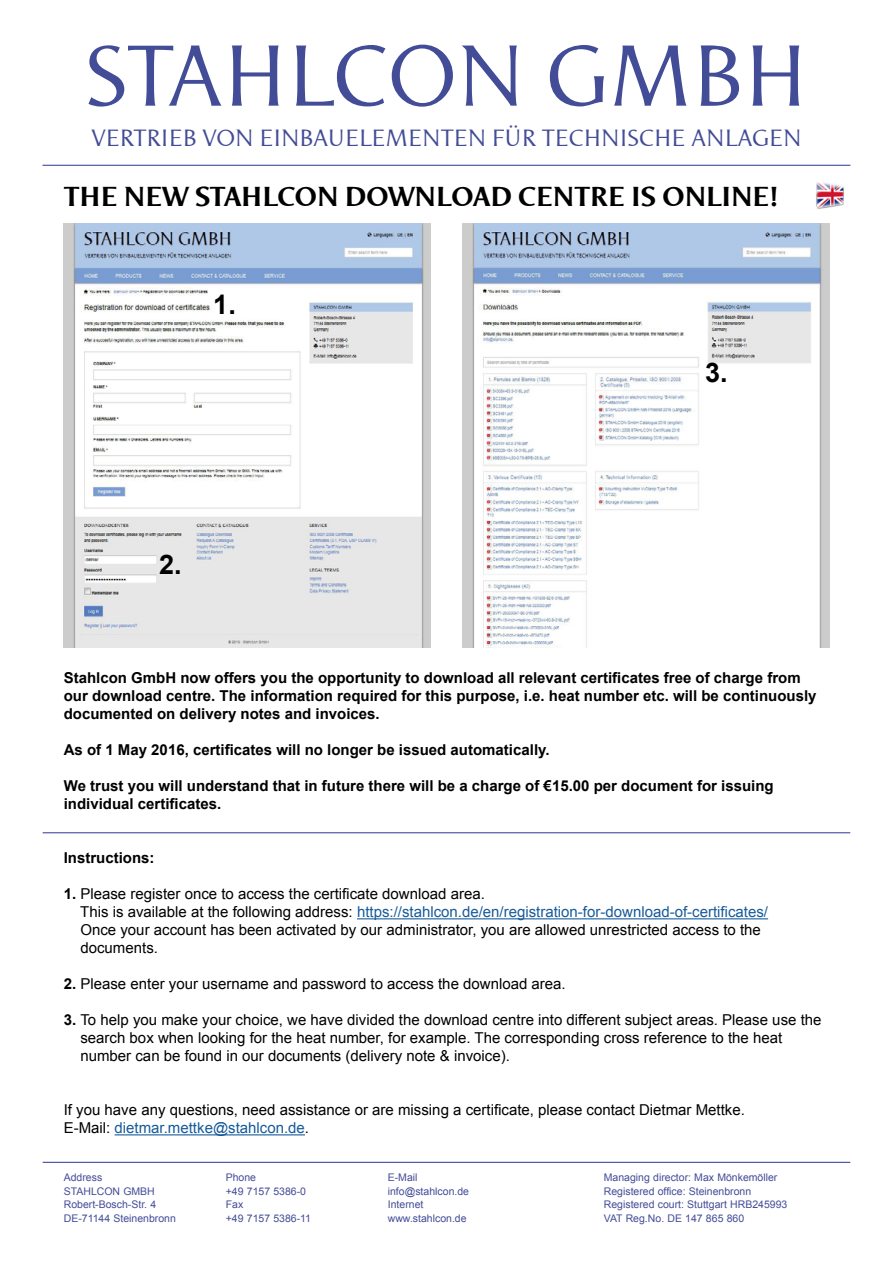
<style>
.page{position:relative;width:893px;height:1263px;background:#fff}
.page>*{position:absolute;margin:0;border:0;box-sizing:border-box;transform-origin:0 0}
.t1{font:90px "Odense";color:#434c97}
.t2{font:700 28.5px "Odense";color:#000}
.t3{font:700 27px "Arial";color:#000}
.t4{font:24.45px "Odense";color:#434c97}
.t5{font:15px/18px "Arial";color:#000}
.t6{font:700 15px/18px "Arial";color:#000}
.t7{font:10.5px "Arial";color:#434c97}
.s1{font-weight:700}
.s2{color:#165b9a}
</style>
<div class="page">
<img style="left:64px;top:223px;width:367px;height:425px">
<img style="left:462px;top:223px;width:367px;height:425px">
<hr style="left:357px;top:918px;width:411px;height:1px;background:#165b9a">
<hr style="left:115px;top:1134px;width:190px;height:1px;background:#165b9a">
<hr style="left:43px;top:165px;width:807px;height:1px;background:#434c97">
<hr style="left:43px;top:1162px;width:807px;height:1px;background:#434c97">
<hr style="left:43px;top:832px;width:807px;height:1px;background:#434c97">
<img style="left:816px;top:182px;width:28px;height:27px">
<h1 class="t1" style="left:85px;top:23px;width:724px">STAHLCON GMBH</h1>
<h3 class="t4" style="left:91px;top:124px;width:712px">VERTRIEB VON EINBAUELEMENTEN FÜR TECHNISCHE ANLAGEN</h3>
<h2 class="t2" style="left:64px;top:180px;width:716px">THE NEW STAHLCON DOWNLOAD CENTRE IS ONLINE!</h2>
<h3 class="t3" style="left:213px;top:286px;width:24px">1.</h3>
<h3 class="t3" style="left:159px;top:546px;width:24px">2.</h3>
<h3 class="t3" style="left:705px;top:354px;width:24px">3.</h3>
<p class="t6" style="left:64px;top:669px;width:754px">Stahlcon GmbH now offers you the opportunity to download all relevant certificates free of charge from our download centre. The information required for this purpose, i.e. heat number etc. will be continuously documented on delivery notes and invoices.</p>
<p class="t6" style="left:64px;top:741px;width:487px">As of 1 May 2016, certificates will no longer be issued automatically.</p>
<p class="t6" style="left:64px;top:777px;width:711px">We trust you will understand that in future there will be a charge of €15.00 per document for issuing individual certificates.</p>
<p class="t6" style="left:64px;top:849px;width:92px">Instructions:</p>
<p class="t5" style="left:80px;top:885px;width:689px;text-indent:-16px"><span class="s1">1.</span> Please register once to access the certificate download area.<br>This is available at the following address: <span class="s2">https://stahlcon.de/en/registration-for-download-of-certificates/ </span>Once your account has been activated by our administrator, you are allowed unrestricted access to the documents.</p>
<p class="t5" style="left:64px;top:975px;width:503px"><span class="s1">2.</span> Please enter your username and password to access the download area.</p>
<p class="t5" style="left:80px;top:1011px;width:742px;text-indent:-17px"><span class="s1">3.</span> To help you make your choice, we have divided the download centre into different subject areas. Please use the search box when looking for the heat number, for example. The corresponding cross reference to the heat number can be found in our documents (delivery note &amp; invoice).</p>
<p class="t5" style="left:64px;top:1101px;width:683px">If you have any questions, need assistance or are missing a certificate, please contact Dietmar Mettke.<br>E-Mail: <span class="s2">dietmar.mettke@stahlcon.de</span>.</p>
<p class="t7" style="left:64px;top:1171px;width:40px">Address</p>
<p class="t7" style="left:226px;top:1171px;width:32px">Phone</p>
<p class="t7" style="left:388px;top:1171px;width:31px">E-Mail</p>
<p class="t7" style="left:604px;top:1171px;width:175px">Managing director: Max Mönkemöller</p>
<p class="t7" style="left:64px;top:1184px;width:93px">STAHLCON GMBH</p>
<p class="t7" style="left:226px;top:1184px;width:82px">+49 7157 5386-0</p>
<p class="t7" style="left:388px;top:1184px;width:83px">info@stahlcon.de</p>
<p class="t7" style="left:604px;top:1184px;width:149px">Registered office: Steinenbronn</p>
<p class="t7" style="left:64px;top:1198px;width:94px">Robert-Bosch-Str. 4</p>
<p class="t7" style="left:226px;top:1198px;width:19px">Fax</p>
<p class="t7" style="left:388px;top:1198px;width:37px">Internet</p>
<p class="t7" style="left:604px;top:1198px;width:185px">Registered court: Stuttgart HRB245993</p>
<p class="t7" style="left:64px;top:1211px;width:114px">DE-71144 Steinenbronn</p>
<p class="t7" style="left:226px;top:1211px;width:87px">+49 7157 5386-11</p>
<p class="t7" style="left:388px;top:1211px;width:80px">www.stahlcon.de</p>
<p class="t7" style="left:604px;top:1211px;width:142px">VAT Reg.No. DE 147 865 860</p>
</div>
